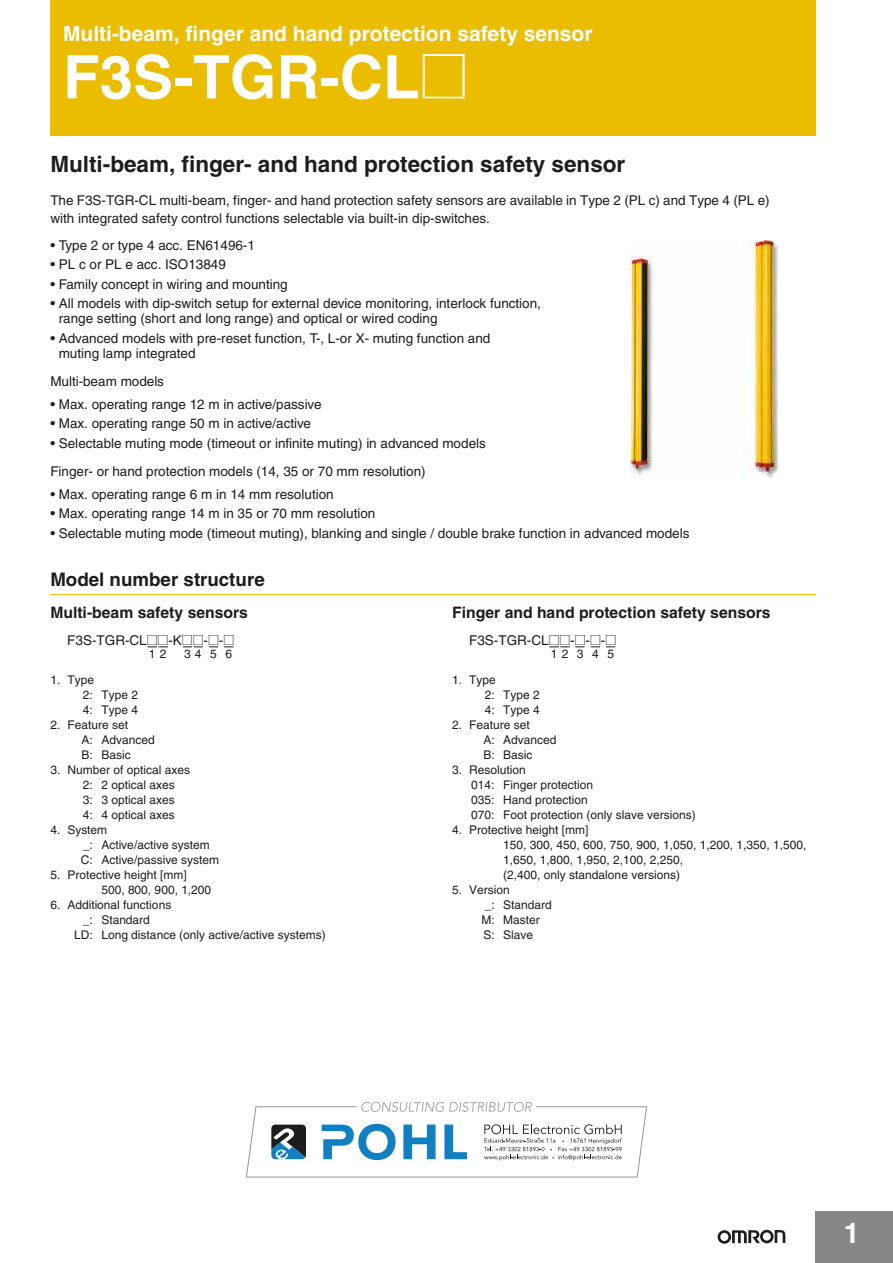
<style>
.page{position:relative;width:893px;height:1263px;background:#fff}
.page>*{position:absolute;margin:0;border:0;box-sizing:border-box;transform-origin:0 0}
.t1{font:700 60px "Helvetica";color:#fff}
.t2{font:700 28.5px "Helvetica";color:#fff}
.t3{font:700 22.5px "Helvetica";color:#1d1d1b}
.t4{font:700 21px "Helvetica";color:#fff}
.t5{font:700 18.75px "Helvetica";color:#1d1d1b}
.t6{font:700 15.75px "Helvetica";color:#1d1d1b}
.t7{font:13.5px/15px "Helvetica";color:#1d1d1b}
.t8{font:12px/15px "Helvetica";color:#1d1d1b}
</style>
<div class="page">
<div style="left:50px;top:0;width:766px;height:135px;background:#ebbd00"></div>
<svg style="left:718px;top:1230px;width:67px;height:14px"></svg>
<div style="left:816px;top:1211px;width:77px;height:52px;background:#878786"></div>
<hr style="left:815px;top:1211px;width:1px;height:52px;background:#878786">
<img style="left:630px;top:240px;width:149px;height:238px">
<hr style="left:50px;top:594px;width:766px;height:1px;background:#ebbd00">
<svg style="left:246px;top:1102px;width:401px;height:75px"></svg>
<svg style="left:148px;top:646px;width:20px;height:2px"></svg>
<svg style="left:183px;top:646px;width:20px;height:2px"></svg>
<svg style="left:209px;top:646px;width:9px;height:2px"></svg>
<svg style="left:224px;top:646px;width:10px;height:2px"></svg>
<svg style="left:549px;top:646px;width:36px;height:2px"></svg>
<svg style="left:591px;top:646px;width:9px;height:2px"></svg>
<svg style="left:606px;top:646px;width:9px;height:2px"></svg>
<h3 class="t4" style="left:63px;top:21px;width:531px">Multi-beam, finger and hand protection safety sensor</h3>
<h1 class="t1" style="left:63px;top:41px;width:358px">F3S-TGR-CL</h1>
<h3 class="t3" style="left:50px;top:150px;width:576px">Multi-beam, finger- and hand protection safety sensor</h3>
<p class="t7" style="left:50px;top:191px;width:721px;line-height:18px">The F3S-TGR-CL multi-beam, finger- and hand protection safety sensors are available in Type 2 (PL c) and Type 4 (PL e) with integrated safety control functions selectable via built-in dip-switches.</p>
<p class="t7" style="left:50px;top:237px;width:206px">• Type 2 or type 4 acc. EN61496-1</p>
<p class="t7" style="left:50px;top:257px;width:177px">• PL c or PL e acc. ISO13849</p>
<p class="t7" style="left:50px;top:276px;width:239px">• Family concept in wiring and mounting</p>
<p class="t7" style="left:59px;top:296px;width:484px;text-indent:-8px">• All models with dip-switch setup for external device monitoring, interlock function, range setting (short and long range) and optical or wired coding</p>
<p class="t7" style="left:59px;top:330px;width:433px;text-indent:-8px">• Advanced models with pre-reset function, T-, L-or X- muting function and muting lamp integrated</p>
<p class="t7" style="left:50px;top:374px;width:115px">Multi-beam models</p>
<p class="t7" style="left:50px;top:396px;width:273px">• Max. operating range 12 m in active/passive</p>
<p class="t7" style="left:50px;top:416px;width:262px">• Max. operating range 50 m in active/active</p>
<p class="t7" style="left:50px;top:429px;width:437px;line-height:28.5px">• Selectable muting mode (timeout or infinite muting) in advanced models<br>Finger- or hand protection models (14, 35 or 70 mm resolution)</p>
<p class="t7" style="left:50px;top:486px;width:285px">• Max. operating range 6 m in 14 mm resolution</p>
<p class="t7" style="left:50px;top:506px;width:327px">• Max. operating range 14 m in 35 or 70 mm resolution</p>
<p class="t7" style="left:50px;top:525px;width:641px">• Selectable muting mode (timeout muting), blanking and single / double brake function in advanced models</p>
<h3 class="t5" style="left:50px;top:568px;width:216px">Model number structure</h3>
<p class="t6" style="left:50px;top:602px;width:199px">Multi-beam safety sensors</p>
<p class="t6" style="left:452px;top:602px;width:320px">Finger and hand protection safety sensors</p>
<p class="t7" style="left:67px;top:632px;width:81px">F3S-TGR-CL</p>
<p class="t7" style="left:168px;top:632px;width:15px">-K</p>
<p class="t7" style="left:204px;top:632px;width:21px">- -</p>
<p class="t8" style="left:149px;top:646px;width:19px">1 2</p>
<p class="t8" style="left:184px;top:646px;width:50px">3456</p>
<p class="t8" style="left:83px;top:672px;width:57px;text-indent:-32px">1. Type<br>2: Type 2<br>4: Type 4</p>
<p class="t8" style="left:81px;top:717px;width:75px;text-indent:-31px">2. Feature set<br>A: Advanced<br>B: Basic</p>
<p class="t8" style="left:83px;top:762px;width:109px;text-indent:-32px">3. Number of optical axes<br>2: 2 optical axes<br>3: 3 optical axes<br>4: 4 optical axes</p>
<p class="t8" style="left:81px;top:822px;width:140px;text-indent:-31px">4. System<br>_: Active/active system<br>C: Active/passive system</p>
<p class="t8" style="left:101px;top:867px;width:111px;text-indent:-51px">5. Protective height [mm]<br>500, 800, 900, 1,200</p>
<p class="t8" style="left:50px;top:897px;width:122px">6. Additional functions</p>
<p class="t8" style="left:83px;top:912px;width:69px">_: Standard</p>
<p class="t8" style="left:74px;top:927px;width:253px">LD: Long distance (only active/active systems)</p>
<p class="t7" style="left:469px;top:632px;width:81px">F3S-TGR-CL</p>
<p class="t7" style="left:570px;top:632px;width:37px">---</p>
<p class="t8" style="left:551px;top:646px;width:65px">12345</p>
<p class="t8" style="left:485px;top:672px;width:57px;text-indent:-33px">1. Type<br>2: Type 2<br>4: Type 4</p>
<p class="t8" style="left:483px;top:717px;width:75px;text-indent:-31px">2. Feature set<br>A: Advanced<br>B: Basic</p>
<p class="t8" style="left:471px;top:762px;width:226px;text-indent:-19px">3. Resolution<br>014: Finger protection<br>035: Hand protection<br>070: Foot protection (only slave versions)</p>
<p class="t8" style="left:503px;top:822px;width:305px;text-indent:-51px">4. Protective height [mm]<br>150, 300, 450, 600, 750, 900, 1,050, 1,200, 1,350, 1,500, 1,650, 1,800, 1,950, 2,100, 2,250,<br>(2,400, only standalone versions)</p>
<p class="t8" style="left:481px;top:882px;width:72px;text-indent:-29px">5. Version<br>_: Standard<br>M: Master<br>S: Slave</p>
<h2 class="t2" style="left:844px;top:1215px;width:17px">1</h2>
</div>
